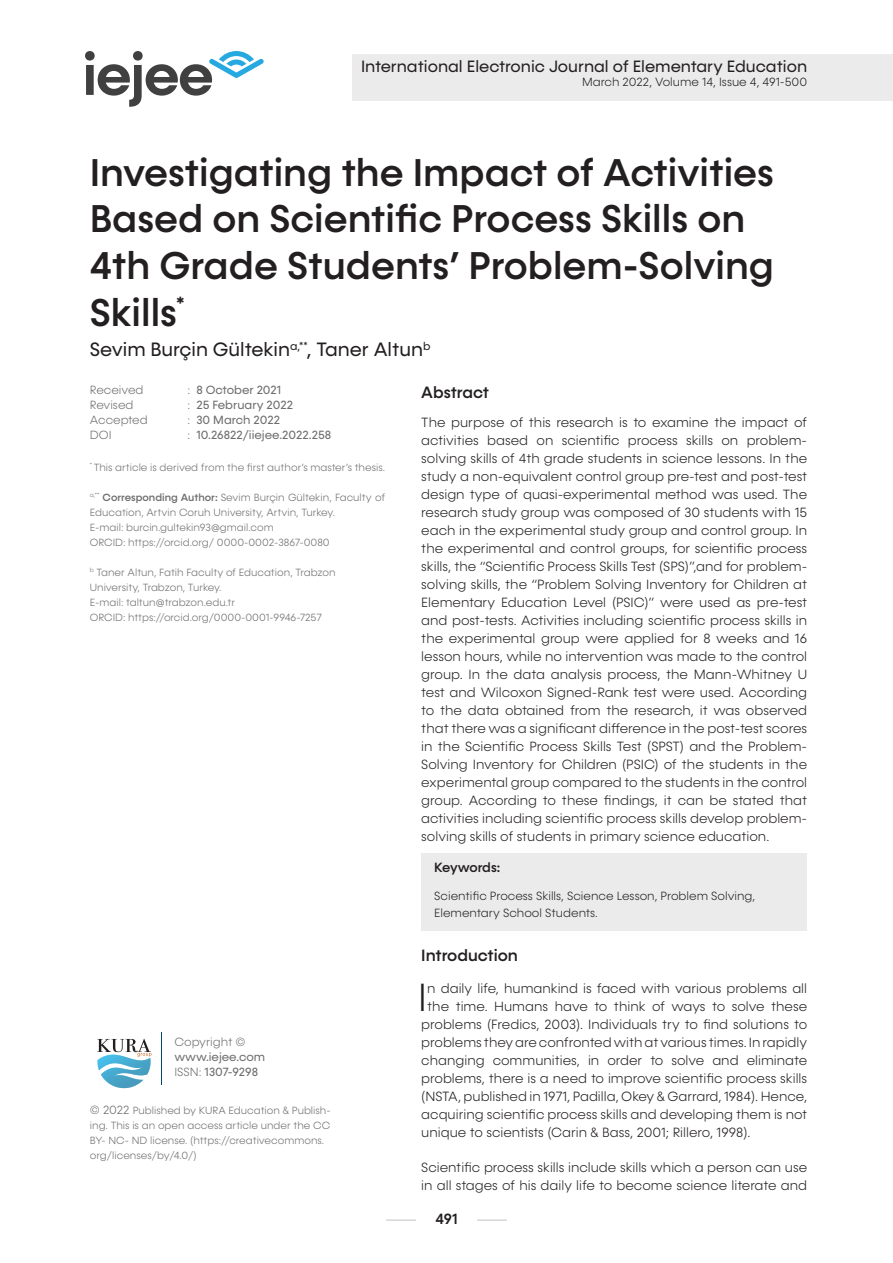
<style>
.page{position:relative;width:893px;height:1263px;background:#fff}
.page>*{position:absolute;margin:0;border:0;box-sizing:border-box;transform-origin:0 0}
.ilk_paragraf_metin{font:300 39.6px "Konnect";color:#231f20}
.t1{font:500 39px/46.8px "Konnect";color:#231f20}
.t2{font:19.5px "Konnect";color:#231f20}
.t3{font:16.5px "Konnect";color:#231f20}
.t4{font:500 16.5px "Konnect";color:#231f20}
.t5{font:500 15px "Konnect";color:#231f20}
.Metin{font:300 13.5px/18px "Konnect";color:#231f20;text-align:justify}
.ilk_paragraf_metin-2{font:300 13.5px "Konnect";color:#231f20}
.t6{font:500 13.5px "Konnect";letter-spacing:-.025em;color:#231f20}
.anahtar_kelimeler{font:300 12px/16.5px "Konnect";color:#231f20}
.t7{font:12px/15px "Konnect";color:#6e6e70}
.t8{font:300 12px "Konnect";color:#6e6e70}
.t9{font:300 10.5px/15px "Konnect";color:#6e6e70}
.s1{font-weight:300}
.s2{font-weight:500}
.s3{font-size:12px}
</style>
<div class="page">
<svg style="left:85px;top:51px;width:179px;height:56px"></svg>
<div style="left:352px;top:55px;width:541px;height:46px;background:#ebebeb"></div>
<hr style="left:386px;top:1220px;width:30px;height:1px;background:#c2c2c2">
<hr style="left:477px;top:1220px;width:30px;height:1px;background:#c2c2c2">
<hr style="left:161px;top:1033px;width:1px;height:52px;background:#004b6c">
<svg style="left:97px;top:1039px;width:54px;height:49px"></svg>
<div style="left:421px;top:854px;width:386px;height:77px;background:#ebebeb"></div>
<p class="t3" style="left:361px;top:56px;width:448px">International Electronic Journal of Elementary Education</p>
<p class="anahtar_kelimeler" style="left:582px;top:74px;width:227px">March 2022, Volume 14, Issue 4, 491-500</p>
<p class="t1" style="left:90px;top:149px;width:686px">Investigating the Impact of Activities<br>Based on Scientific Process Skills on<br>4th Grade Students’ Problem-Solving<br>Skills<sup>*</sup></p>
<p class="t2" style="left:90px;top:339px;width:342px">Sevim Burçin Gültekin<sup>a,**</sup>, Taner Altun<sup>b</sup></p>
<p class="t4" style="left:421px;top:382px;width:69px">Abstract</p>
<p class="t8" style="left:90px;top:383px;width:55px">Received</p>
<p class="t7" style="left:187px;top:382px;width:95px"><span class="s1">:</span> 8 October 2021</p>
<p class="t8" style="left:90px;top:398px;width:45px">Revised</p>
<p class="t7" style="left:187px;top:397px;width:107px"><span class="s1">:</span> 25 February 2022</p>
<p class="t8" style="left:90px;top:413px;width:59px">Accepted</p>
<p class="t7" style="left:187px;top:412px;width:94px"><span class="s1">:</span> 30 March 2022</p>
<p class="t8" style="left:90px;top:428px;width:23px">DOI</p>
<p class="t7" style="left:187px;top:427px;width:145px"><span class="s1">:</span> 10.26822/iiejee.2022.258</p>
<p class="t9" style="left:90px;top:460px;width:297px"><sup>*</sup> This article is derived from the first author’s master’s thesis.</p>
<p class="t9" style="left:90px;top:490px;width:297px"><sup>a,**</sup> <span class="s2">Corresponding Author:</span> Sevim Burçin Gültekin, Faculty of<br>Education, Artvin Coruh University, Artvin, Turkey.</p>
<p class="t9" style="left:90px;top:520px;width:185px">E-mail: burcin.gultekin93@gmail.com</p>
<p class="t9" style="left:90px;top:535px;width:241px">ORCID: https://orcid.org/ 0000-0002-3867-0080</p>
<p class="t9" style="left:90px;top:565px;width:247px"><sup>b</sup> Taner Altun, Fatih Faculty of Education, Trabzon<br>University, Trabzon, Turkey.</p>
<p class="t9" style="left:90px;top:595px;width:147px">E-mail: taltun@trabzon.edu.tr</p>
<p class="t9" style="left:90px;top:610px;width:234px">ORCID: https://orcid.org/0000-0001-9946-7257</p>
<p class="Metin" style="left:421px;top:413px;width:387px">The purpose of this research is to examine the impact of activities based on scientific process skills on problem&shy;solving skills of 4th grade students in science lessons. In the study a non-equivalent control group pre-test and post-test design type of quasi-experimental method was used. The research study group was composed of 30 students with 15 each in the experimental study group and control group. In the experimental and control groups, for scientific process skills, the “Scientific Process Skills Test (SPS)”,and for problem&shy;solving skills, the “Problem Solving Inventory for Children at Elementary Education Level (PSIC)” were used as pre-test and post-tests. Activities including scientific process skills in the experimental group were applied for 8 weeks and 16 lesson hours, while no intervention was made to the control group. In the data analysis process, the Mann-Whitney U test and Wilcoxon Signed-Rank test were used. According to the data obtained from the research, it was observed that there was a significant difference in the post-test scores in the Scientific Process Skills Test (SPST) and the Problem-Solving Inventory for Children (PSIC) of the students in the experimental group compared to the students in the control group. According to these findings, it can be stated that activities including scientific process skills develop problem&shy;solving skills of students in primary science education.</p>
<p class="t6" style="left:434px;top:860px;width:67px">Keywords:</p>
<p class="anahtar_kelimeler" style="left:434px;top:888px;width:322px">Scientific Process Skills, Science Lesson, Problem Solving,<br>Elementary School Students.</p>
<p class="t8" style="left:174px;top:1035px;width:73px">Copyright ©</p>
<p class="t7" style="left:174px;top:1050px;width:92px">www.iejee.com<br><span class="s1">ISSN:</span> 1307-9298</p>
<p class="t9" style="left:90px;top:1103px;width:242px"><span class="s3">© 2022</span> Published by KURA Education &amp; Publish&shy;ing. This is an open access article under the CC BY- NC- ND license. (https://creativecommons. org/licenses/by/4.0/)</p>
<p class="t4" style="left:421px;top:946px;width:98px">Introduction</p>
<p class="ilk_paragraf_metin" style="left:418px;top:975px;width:11px">I</p>
<p class="ilk_paragraf_metin-2" style="left:427px;top:980px;width:381px">n daily life, humankind is faced with various problems all</p>
<p class="ilk_paragraf_metin-2" style="left:427px;top:998px;width:381px">the time. Humans have to think of ways to solve these</p>
<p class="ilk_paragraf_metin-2" style="left:421px;top:1016px;width:387px">problems (Fredics, 2003). Individuals try to find solutions to</p>
<p class="ilk_paragraf_metin-2" style="left:421px;top:1034px;width:387px">problems they are confronted with at various times. In rapidly</p>
<p class="ilk_paragraf_metin-2" style="left:421px;top:1052px;width:387px">changing communities, in order to solve and eliminate</p>
<p class="ilk_paragraf_metin-2" style="left:421px;top:1070px;width:387px">problems, there is a need to improve scientific process skills</p>
<p class="ilk_paragraf_metin-2" style="left:421px;top:1088px;width:387px">(NSTA, published in 1971, Padilla, Okey &amp; Garrard, 1984). Hence,</p>
<p class="ilk_paragraf_metin-2" style="left:421px;top:1106px;width:387px">acquiring scientific process skills and developing them is not</p>
<p class="ilk_paragraf_metin-2" style="left:421px;top:1124px;width:331px">unique to scientists (Carin &amp; Bass, 2001; Rillero, 1998).</p>
<p class="Metin" style="left:421px;top:1158px;width:387px">Scientific process skills include skills which a person can use in all stages of his daily life to become science literate and</p>
<p class="t5" style="left:436px;top:1210px;width:24px">491</p>
</div>
